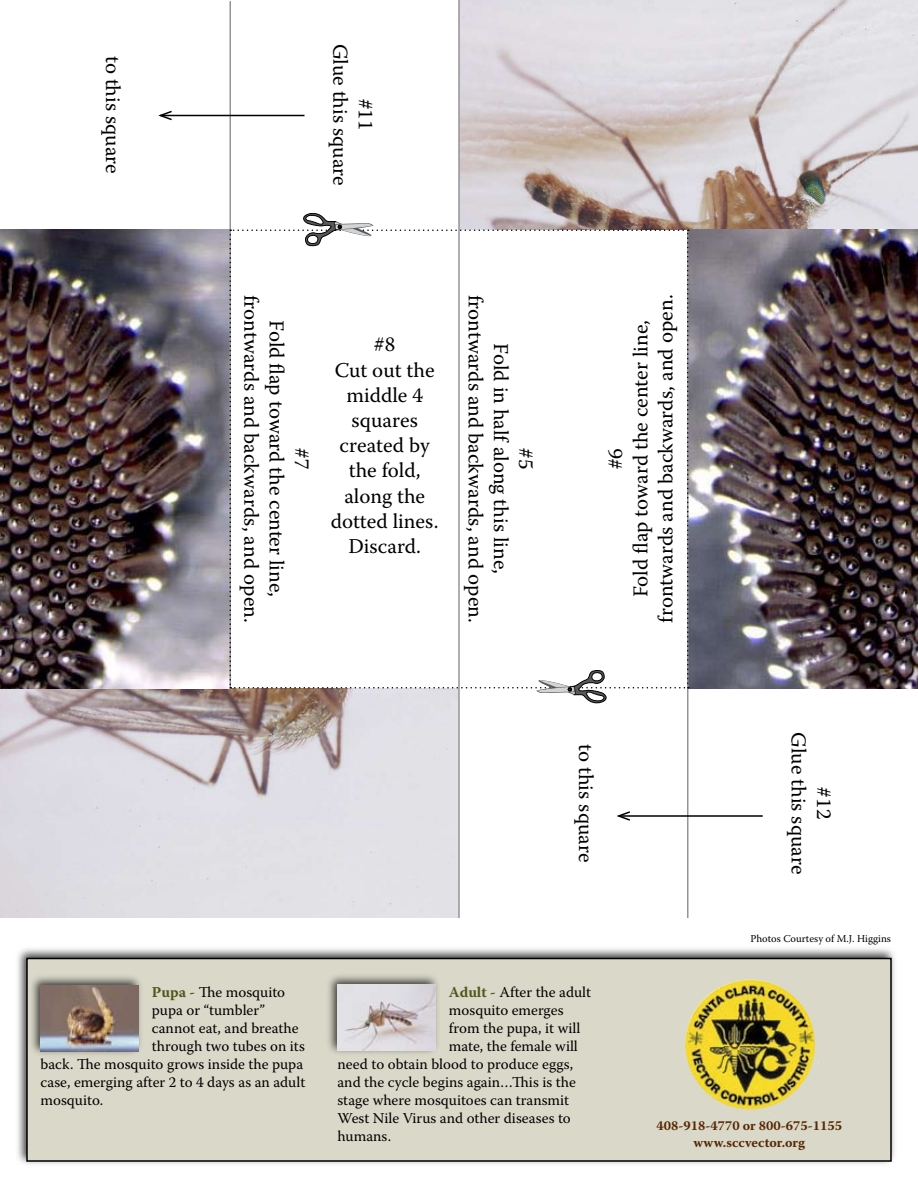
<style>
.page{position:relative;width:918px;height:1188px;background:#fff}
.page>*{position:absolute;margin:0;border:0;box-sizing:border-box;transform-origin:0 0}
.t1{font:21px/25.2px "Warnock Pro";color:#000;text-align:center}
.t2{font:15px "Warnock Pro";color:#000}
.t3{font:700 13.5px/16.5px "Warnock Pro";color:#572700;text-align:center}
.t4{font:10.5px "Warnock Pro";color:#000}
.s1{font-weight:700;color:#51561b}
</style>
<div class="page">
<img style="left:460px;top:0;width:458px;height:230px">
<img style="left:0;top:688px;width:458px;height:230px">
<img style="left:689px;top:230px;width:229px;height:458px">
<img style="left:0;top:230px;width:230px;height:458px">
<div style="left:14px;top:946px;width:883px;height:222px;background:#000;opacity:.75"></div>
<div style="left:27px;top:958px;width:864px;height:203px;background:#d9d8c9"></div>
<div style="left:26px;top:958px;width:866px;height:204px;border:2px solid #000"></div>
<hr style="left:230px;top:1px;width:1px;height:689px;background:#939598">
<hr style="left:458px;top:0;width:2px;height:918px;background:#939598">
<hr style="left:687px;top:230px;width:1px;height:688px;background:#939598">
<hr style="left:160px;top:115px;width:144px;height:1px;background:#000">
<svg style="left:158px;top:110px;width:16px;height:11px"></svg>
<hr style="left:619px;top:815px;width:144px;height:2px;background:#000">
<svg style="left:616px;top:811px;width:16px;height:10px"></svg>
<svg style="left:230px;top:213px;width:459px;height:490px"></svg>
<img style="left:686px;top:981px;width:128px;height:127px">
<div style="left:679px;top:974px;width:142px;height:141px;border:6px solid #d9d8c9;border-radius:50%"></div>
<svg style="left:768px;top:1063px;width:50px;height:50px"></svg>
<svg style="left:768px;top:976px;width:51px;height:53px"></svg>
<img style="left:681px;top:975px;width:60px;height:53px">
<svg style="left:681px;top:1062px;width:53px;height:51px"></svg>
<div style="left:325px;top:973px;width:117px;height:84px;background:#000;opacity:.75"></div>
<img style="left:338px;top:985px;width:97px;height:66px">
<div style="left:28px;top:973px;width:117px;height:85px;background:#000;opacity:.75"></div>
<img style="left:41px;top:986px;width:97px;height:66px">
<h1 class="t1" style="left:126px;top:56px;width:119px;rotate:90deg">to this square</h1>
<h1 class="t1" style="left:379px;top:44px;width:144px;rotate:90deg">#11<br>Glue this square</h1>
<h1 class="t1" style="left:315px;top:295px;width:329px;rotate:90deg">#7<br>Fold flap toward the center line, frontwards and backwards, and open.</h1>
<h1 class="t1" style="left:539px;top:295px;width:329px;rotate:90deg">#5<br>Fold in half along this line, frontwards and backwards, and open.</h1>
<h1 class="t1" style="left:602px;top:623px;width:329px;rotate:-90deg">#6<br>Fold flap toward the center line, frontwards and backwards, and open.</h1>
<h1 class="t1" style="left:331px;top:332px;width:110px">#8<br>Cut out the middle 4 squares created by the fold, along the dotted lines.<br>Discard.</h1>
<h1 class="t1" style="left:599px;top:744px;width:119px;rotate:90deg">to this square</h1>
<h1 class="t1" style="left:837px;top:732px;width:144px;rotate:90deg">#12<br>Glue this square</h1>
<p class="t4" style="left:751px;top:932px;width:142px">Photos Courtesy of M.J. Higgins</p>
<p class="t2" style="left:152px;top:983px;width:135px"><span class="s1">Pupa -</span> The mosquito</p>
<p class="t2" style="left:152px;top:1001px;width:115px">pupa or “tumbler”</p>
<p class="t2" style="left:152px;top:1019px;width:148px">cannot eat, and breathe</p>
<p class="t2" style="left:152px;top:1037px;width:155px">through two tubes on its</p>
<p class="t2" style="left:40px;top:1055px;width:264px">back. The mosquito grows inside the pupa</p>
<p class="t2" style="left:40px;top:1073px;width:266px">case, emerging after 2 to 4 days as an adult</p>
<p class="t2" style="left:40px;top:1091px;width:64px">mosquito.</p>
<p class="t2" style="left:449px;top:983px;width:144px"><span class="s1">Adult -</span> After the adult</p>
<p class="t2" style="left:449px;top:1001px;width:116px">mosquito emerges</p>
<p class="t2" style="left:449px;top:1019px;width:133px">from the pupa, it will</p>
<p class="t2" style="left:449px;top:1037px;width:130px">mate, the female will</p>
<p class="t2" style="left:338px;top:1055px;width:237px">need to obtain blood to produce eggs,</p>
<p class="t2" style="left:338px;top:1073px;width:240px">and the cycle begins again…This is the</p>
<p class="t2" style="left:338px;top:1091px;width:233px">stage where mosquitoes can transmit</p>
<p class="t2" style="left:338px;top:1109px;width:235px">West Nile Virus and other diseases to</p>
<p class="t2" style="left:338px;top:1127px;width:55px">humans.</p>
<p class="t3" style="left:657px;top:1118px;width:187px">408-918-4770 or 800-675-1155 www.sccvector.org</p>
</div>
